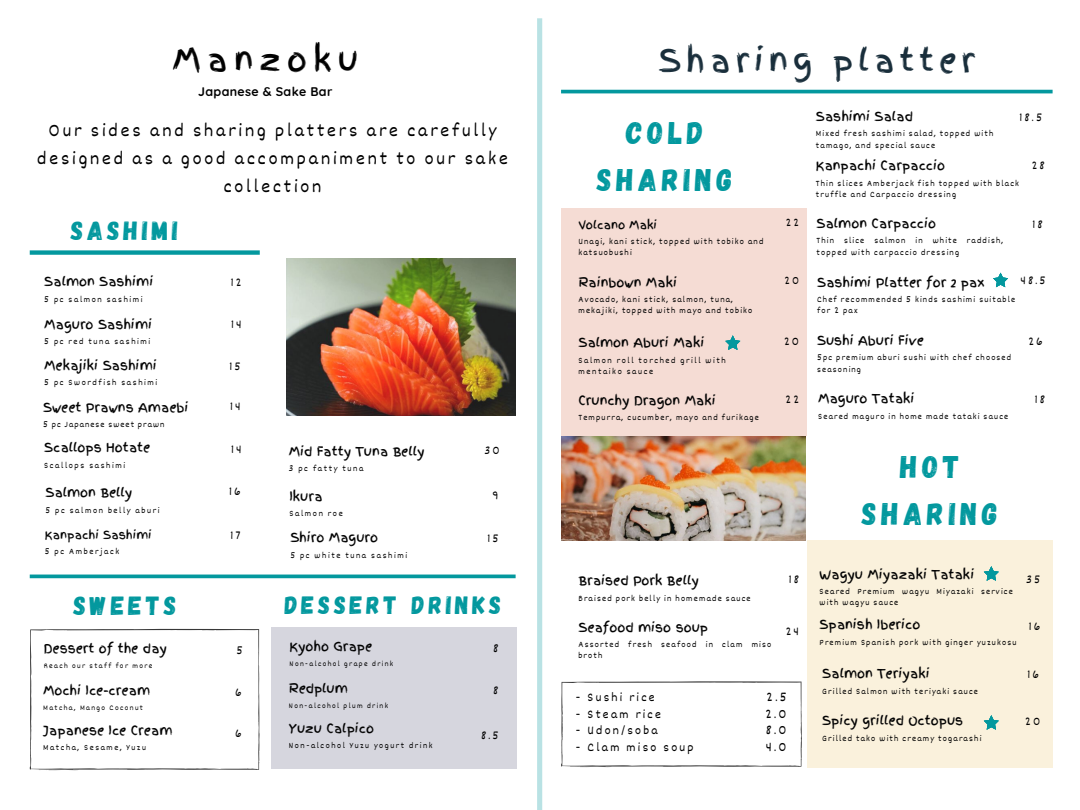
<style>
.page{position:relative;width:1080px;height:810px;background:#fff}
.page>*{position:absolute;margin:0;border:0;box-sizing:border-box;transform-origin:0 0}
.t1{font:31.25px "Gagalin";letter-spacing:.15em;color:#03989e}
.t2{font:31.25px "Finger Paint";letter-spacing:.15em;color:#192e3b}
.t3{font:31.25px "Finger Paint";letter-spacing:.2em;color:#000}
.t4{font:26.25px "Gagalin";letter-spacing:.15em;color:#03989e}
.t5{font:25px "Gagalin";letter-spacing:.15em;color:#03989e}
.t6{font:18.75px/28.1px "Dekko";letter-spacing:.15em;color:#000;text-align:center}
.t7{font:12.5px "Finger Paint";color:#000}
.t8{font:12.5px "Dekko";letter-spacing:.185em;color:#000}
.t9{font:700 12.5px "Quicksand";letter-spacing:.025em;color:#000}
.t10{font:11.56px "Dekko";color:#000}
.t11{font:11.25px "Dekko";letter-spacing:.18em;color:#000}
.t12{font:11.25px "Finger Paint";color:#000}
.t13{font:11.19px "Dekko";color:#000}
.t14{font:10.94px "Dekko";color:#000}
.t15{font:8.75px/11.2px "Dekko";letter-spacing:.135em;color:#000}
.t16{font:8.75px/11.2px "Dekko";letter-spacing:.185em;color:#000}
.t17{font:8.75px "Dekko";letter-spacing:.18em;color:#000}
.t18{font:8.69px/11.2px "Dekko";letter-spacing:.135em;color:#000}
.t19{font:8.56px "Dekko";letter-spacing:.185em;color:#000}
.t20{font:7.69px "Dekko";letter-spacing:.185em;color:#000}
</style>
<div class="page">
<div style="left:537px;top:18px;width:5px;height:792px;background:#b9e2e4"></div>
<div style="left:561px;top:208px;width:245px;height:227px;background:#f5dcd4"></div>
<svg style="left:561px;top:681px;width:241px;height:87px"></svg>
<svg style="left:993px;top:273px;width:15px;height:14px"></svg>
<svg style="left:725px;top:335px;width:15px;height:15px"></svg>
<img style="left:286px;top:258px;width:230px;height:158px">
<svg style="left:30px;top:250px;width:230px;height:5px"></svg>
<svg style="left:561px;top:90px;width:492px;height:3px"></svg>
<img style="left:561px;top:437px;width:245px;height:104px">
<div style="left:808px;top:541px;width:245px;height:227px;background:#faf1dc"></div>
<svg style="left:984px;top:566px;width:15px;height:15px"></svg>
<svg style="left:984px;top:715px;width:15px;height:15px"></svg>
<div style="left:272px;top:628px;width:245px;height:141px;background:#d6d6de"></div>
<svg style="left:30px;top:629px;width:230px;height:142px"></svg>
<svg style="left:30px;top:575px;width:486px;height:3px"></svg>
<p class="t3" style="left:172px;top:37px;width:188px">Manzoku</p>
<p class="t9" style="left:198px;top:84px;width:136px">Japanese &amp; Sake Bar</p>
<p class="t6" style="left:37px;top:115px;width:472px">Our sides and sharing platters are carefully designed as a good accompaniment to our sake collection</p>
<p class="t4" style="left:71px;top:213px;width:109px">SASHIMI</p>
<p class="t7" style="left:44px;top:273px;width:111px">Salmon Sashimi</p>
<p class="t17" style="left:44px;top:294px;width:100px">5 pc salmon sashimi</p>
<p class="t11" style="left:231px;top:276px;width:12px">12</p>
<p class="t7" style="left:44px;top:315px;width:109px">Maguro Sashimi</p>
<p class="t16" style="left:44px;top:336px;width:107px">5 pc red tuna sashimi</p>
<p class="t11" style="left:231px;top:318px;width:12px">14</p>
<p class="t7" style="left:44px;top:356px;width:114px">Mekajiki Sashimi</p>
<p class="t17" style="left:44px;top:377px;width:114px">5 pc Swordfish sashimi</p>
<p class="t11" style="left:229px;top:359px;width:13px">15</p>
<p class="t7" style="left:43px;top:398px;width:147px">Sweet Prawns Amaebi</p>
<p class="t15" style="left:43px;top:419px;width:123px">5 pc Japanese sweet prawn</p>
<p class="t11" style="left:230px;top:399px;width:12px">14</p>
<p class="t7" style="left:44px;top:438px;width:108px">Scallops Hotate</p>
<p class="t16" style="left:44px;top:459px;width:82px">Scallops sashimi</p>
<p class="t11" style="left:231px;top:442px;width:12px">14</p>
<p class="t7" style="left:289px;top:442px;width:137px">Mid Fatty Tuna Belly</p>
<p class="t16" style="left:289px;top:463px;width:76px">3 pc fatty tuna</p>
<p class="t11" style="left:485px;top:444px;width:17px">30</p>
<p class="t7" style="left:46px;top:484px;width:88px">Salmon Belly</p>
<p class="t16" style="left:46px;top:504px;width:116px">5 pc salmon belly aburi</p>
<p class="t11" style="left:229px;top:485px;width:13px">16</p>
<p class="t7" style="left:290px;top:487px;width:35px">Ikura</p>
<p class="t16" style="left:290px;top:508px;width:55px">Salmon roe</p>
<p class="t11" style="left:493px;top:489px;width:8px">9</p>
<p class="t12" style="left:45px;top:527px;width:108px">Kanpachi Sashimi</p>
<p class="t17" style="left:45px;top:546px;width:76px">5 pc Amberjack</p>
<p class="t11" style="left:230px;top:529px;width:12px">17</p>
<p class="t7" style="left:290px;top:529px;width:89px">Shiro Maguro</p>
<p class="t16" style="left:290px;top:549px;width:118px">5 pc white tuna sashimi</p>
<p class="t11" style="left:488px;top:532px;width:13px">15</p>
<p class="t4" style="left:73px;top:588px;width:104px">SWEETS</p>
<p class="t5" style="left:285px;top:589px;width:218px">DESSERT DRINKS</p>
<p class="t7" style="left:44px;top:639px;width:125px">Dessert of the day</p>
<p class="t20" style="left:44px;top:660px;width:110px">Reach our staff for more</p>
<p class="t10" style="left:236px;top:643px;width:8px">5</p>
<p class="t7" style="left:290px;top:637px;width:84px">Kyoho Grape</p>
<p class="t20" style="left:290px;top:658px;width:105px">Non-alcohol grape drink</p>
<p class="t10" style="left:493px;top:641px;width:7px">8</p>
<p class="t7" style="left:43px;top:682px;width:108px">Mochi Ice-cream</p>
<p class="t20" style="left:43px;top:703px;width:101px">Matcha, Mango Coconut</p>
<p class="t7" style="left:43px;top:721px;width:131px">Japanese Ice Cream</p>
<p class="t19" style="left:43px;top:742px;width:104px">Matcha, Sesame, Yuzu</p>
<p class="t11" style="left:235px;top:686px;width:8px">6</p>
<p class="t11" style="left:235px;top:727px;width:8px">6</p>
<p class="t7" style="left:289px;top:680px;width:60px">Redplum</p>
<p class="t20" style="left:289px;top:701px;width:101px">Non-alcohol plum drink</p>
<p class="t7" style="left:289px;top:719px;width:87px">Yuzu Calpico</p>
<p class="t19" style="left:289px;top:740px;width:145px">Non-alcohol Yuzu yogurt drink</p>
<p class="t11" style="left:493px;top:684px;width:7px">8</p>
<p class="t11" style="left:481px;top:728px;width:19px">8.5</p>
<p class="t2" style="left:659px;top:37px;width:318px">Sharing platter</p>
<p class="t1" style="left:626px;top:113px;width:79px">COLD</p>
<p class="t1" style="left:597px;top:160px;width:137px">SHARING</p>
<p class="t12" style="left:578px;top:217px;width:80px">Volcano Maki</p>
<p class="t15" style="left:578px;top:235px;width:186px">Unagi, kani stick, topped with tobiko and katsuobushi</p>
<p class="t14" style="left:786px;top:216px;width:15px">22</p>
<p class="t7" style="left:578px;top:273px;width:100px">Rainbown Maki</p>
<p class="t15" style="left:578px;top:294px;width:175px">Avocado, kani stick, salmon, tuna, mekajiki, topped with mayo and tobiko</p>
<p class="t14" style="left:784px;top:274px;width:16px">20</p>
<p class="t7" style="left:578px;top:334px;width:128px">Salmon Aburi Maki</p>
<p class="t16" style="left:578px;top:354px;width:149px">Salmon roll torched grill with mentaiko sauce</p>
<p class="t11" style="left:784px;top:335px;width:17px">20</p>
<p class="t7" style="left:578px;top:391px;width:139px">Crunchy Dragon Maki</p>
<p class="t15" style="left:578px;top:411px;width:182px">Tempurra, cucumber, mayo and furikage</p>
<p class="t11" style="left:785px;top:393px;width:15px">22</p>
<p class="t7" style="left:578px;top:571px;width:122px">Braised Pork Belly</p>
<p class="t11" style="left:789px;top:573px;width:12px">18</p>
<p class="t15" style="left:578px;top:592px;width:174px">Braised pork belly in homemade sauce</p>
<p class="t7" style="left:578px;top:618px;width:131px">Seafood miso soup</p>
<p class="t11" style="left:786px;top:625px;width:15px">24</p>
<p class="t15" style="left:578px;top:638px;width:194px">Assorted fresh seafood in clam miso broth</p>
<p class="t8" style="left:576px;top:690px;width:80px">- Sushi rice</p>
<p class="t8" style="left:576px;top:706px;width:87px">- Steam rice</p>
<p class="t8" style="left:576px;top:723px;width:83px">- Udon/soba</p>
<p class="t8" style="left:576px;top:739px;width:119px">- Clam miso soup</p>
<p class="t8" style="left:767px;top:690px;width:22px">2.5</p>
<p class="t8" style="left:765px;top:706px;width:23px">2.0</p>
<p class="t8" style="left:766px;top:723px;width:22px">8.0</p>
<p class="t8" style="left:766px;top:739px;width:22px">4.0</p>
<p class="t7" style="left:816px;top:107px;width:99px">Sashimi Salad</p>
<p class="t15" style="left:816px;top:128px;width:179px">Mixed fresh sashimi salad, topped with tamago, and special sauce</p>
<p class="t11" style="left:1020px;top:111px;width:24px">18.5</p>
<p class="t7" style="left:816px;top:156px;width:131px">Kanpachi Carpaccio</p>
<p class="t15" style="left:816px;top:177px;width:205px">Thin slices Amberjack fish topped with black truffle and Carpaccio dressing</p>
<p class="t7" style="left:817px;top:214px;width:121px">Salmon Carpaccio</p>
<p class="t15" style="left:817px;top:235px;width:188px">Thin slice salmon in white raddish, topped with carpaccio dressing</p>
<p class="t13" style="left:1032px;top:158px;width:15px">28</p>
<p class="t11" style="left:1032px;top:218px;width:12px">18</p>
<p class="t7" style="left:817px;top:273px;width:169px">Sashimi Platter for 2 pax</p>
<p class="t15" style="left:817px;top:294px;width:200px">Chef recommended 5 kinds sashimi suitable for 2 pax</p>
<p class="t11" style="left:1020px;top:274px;width:27px">48.5</p>
<p class="t7" style="left:817px;top:331px;width:108px">Sushi Aburi Five</p>
<p class="t18" style="left:817px;top:352px;width:196px">5pc premium aburi sushi with chef choosed seasoning</p>
<p class="t7" style="left:818px;top:390px;width:98px">Maguro Tataki</p>
<p class="t18" style="left:818px;top:410px;width:192px">Seared maguro in home made tataki sauce</p>
<p class="t1" style="left:900px;top:447px;width:61px">HOT</p>
<p class="t1" style="left:862px;top:494px;width:137px">SHARING</p>
<p class="t11" style="left:1028px;top:334px;width:16px">26</p>
<p class="t11" style="left:1035px;top:393px;width:12px">18</p>
<p class="t7" style="left:820px;top:565px;width:156px">Wagyu Miyazaki Tataki</p>
<p class="t11" style="left:1026px;top:572px;width:16px">35</p>
<p class="t15" style="left:820px;top:586px;width:195px">Seared Premium wagyu Miyazaki service with wagyu sauce</p>
<p class="t7" style="left:820px;top:616px;width:102px">Spanish Iberico</p>
<p class="t15" style="left:820px;top:637px;width:198px">Premium Spanish pork with ginger yuzukosu</p>
<p class="t11" style="left:1029px;top:619px;width:13px">16</p>
<p class="t7" style="left:822px;top:664px;width:109px">Salmon Teriyaki</p>
<p class="t15" style="left:822px;top:685px;width:157px">Grilled Salmon with teriyaki sauce</p>
<p class="t11" style="left:1027px;top:667px;width:13px">16</p>
<p class="t7" style="left:822px;top:711px;width:142px">Spicy grilled Octopus</p>
<p class="t15" style="left:822px;top:733px;width:161px">Grilled tako with creamy togarashi</p>
<p class="t11" style="left:1025px;top:715px;width:17px">20</p>
</div>
